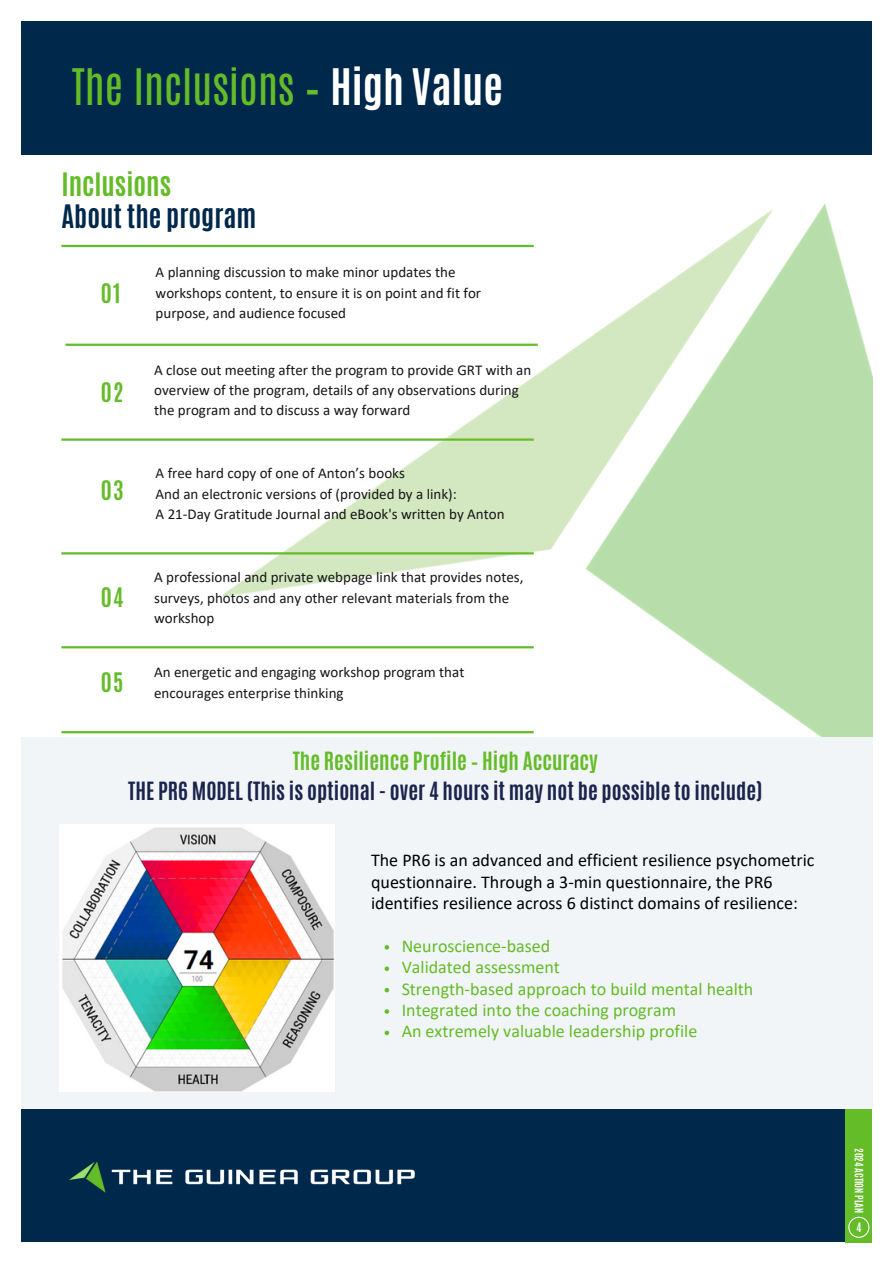
<style>
.page{position:relative;width:894px;height:1264px;background:#fff}
.page>*{position:absolute;margin:0;border:0;box-sizing:border-box;transform-origin:0 0}
.t1{font:42px "Antonio";color:#64bc28}
.t2{font:700 27px/31.8px "Antonio";color:#00284b}
.t3{font:700 22.5px "Antonio";letter-spacing:.045em;color:#64bc28}
.t4{font:700 21px/29.2px "Antonio";color:#1a244d;text-align:center}
.t5{font:18px/21.3px "Calibri";color:#000}
.t6{font:18px "Calibri";color:#64bc28}
.t7{font:15px/20.2px "Calibri";color:#171615}
.t8{font:700 10.8px "Antonio";color:#fff}
.t9{font:700 9.75px "Antonio";color:#fff}
.s1{font-weight:700;color:#fff}
.s2{color:#64bc28}
</style>
<div class="page">
<div style="left:21px;top:1108px;width:851px;height:134px;background:#00284b"></div>
<div style="left:845px;top:1108px;width:27px;height:134px;background:#64bc28"></div>
<svg style="left:848px;top:1216px;width:21px;height:21px"></svg>
<img style="left:69px;top:1162px;width:346px;height:31px">
<img style="left:223px;top:204px;width:649px;height:533px">
<div style="left:21px;top:737px;width:851px;height:371px;background:#f1f5f7"></div>
<hr style="left:61px;top:245px;width:472px;height:2px;background:#64bc28">
<hr style="left:65px;top:343px;width:472px;height:3px;background:#64bc28">
<hr style="left:61px;top:552px;width:472px;height:2px;background:#64bc28">
<hr style="left:61px;top:438px;width:472px;height:3px;background:#64bc28">
<hr style="left:61px;top:646px;width:472px;height:2px;background:#64bc28">
<hr style="left:61px;top:731px;width:472px;height:2px;background:#64bc28">
<div style="left:21px;top:21px;width:850px;height:134px;background:#00284b"></div>
<img style="left:60px;top:824px;width:274px;height:267px">
<svg style="left:384px;top:945px;width:5px;height:4px"></svg>
<svg style="left:384px;top:966px;width:5px;height:5px"></svg>
<svg style="left:384px;top:987px;width:5px;height:5px"></svg>
<svg style="left:384px;top:1009px;width:5px;height:4px"></svg>
<svg style="left:384px;top:1030px;width:5px;height:5px"></svg>
<p class="t1" style="left:72px;top:57px;width:432px">The Inclusions – <span class="s1">High Value</span></p>
<h5 class="t2" style="left:61px;top:169px;width:196px"><span class="s2">Inclusions<br></span>About the program</h5>
<p class="t3" style="left:101px;top:277px;width:21px">01</p>
<h5 class="t3" style="left:101px;top:376px;width:24px">02</h5>
<p class="t3" style="left:101px;top:474px;width:24px">03</p>
<p class="t3" style="left:101px;top:581px;width:24px">04</p>
<h5 class="t3" style="left:101px;top:666px;width:24px">05</h5>
<p class="t7" style="left:155px;top:263px;width:327px">A planning discussion to make minor updates the workshops content, to ensure it is on point and fit for purpose, and audience focused</p>
<p class="t7" style="left:154px;top:361px;width:378px">A close out meeting after the program to provide GRT with an overview of the program, details of any observations during the program and to discuss a way forward</p>
<p class="t7" style="left:155px;top:464px;width:350px">A free hard copy of one of Anton’s books<br>And an electronic versions of (provided by a link):<br>A 21-Day Gratitude Journal and eBook's written by Anton</p>
<p class="t7" style="left:154px;top:568px;width:370px">A professional and private webpage link that provides notes, surveys, photos and any other relevant materials from the workshop</p>
<p class="t7" style="left:154px;top:663px;width:311px">An energetic and engaging workshop program that encourages enterprise thinking</p>
<h5 class="t4" style="left:128px;top:747px;width:635px"><span class="s2">The Resilience Profile – High Accuracy<br></span>THE PR6 MODEL (This is optional - over 4 hours it may not be possible to include)</h5>
<h3 class="t5" style="left:371px;top:851px;width:445px">The PR6 is an advanced and efficient resilience psychometric questionnaire. Through a 3-min questionnaire, the PR6 identifies resilience across 6 distinct domains of resilience:</h3>
<p class="t6" style="left:401px;top:938px;width:150px">Neuroscience-based</p>
<h4 class="t6" style="left:401px;top:959px;width:160px">Validated assessment</h4>
<p class="t6" style="left:401px;top:981px;width:353px">Strength-based approach to build mental health</p>
<p class="t6" style="left:401px;top:1002px;width:276px">Integrated into the coaching program</p>
<p class="t6" style="left:401px;top:1023px;width:297px">An extremely valuable leadership profile</p>
<h5 class="t9" style="left:865px;top:1148px;width:66px;rotate:90deg">2024 ACTION PLAN</h5>
<h1 class="t8" style="left:856px;top:1219px;width:7px">4</h1>
</div>
